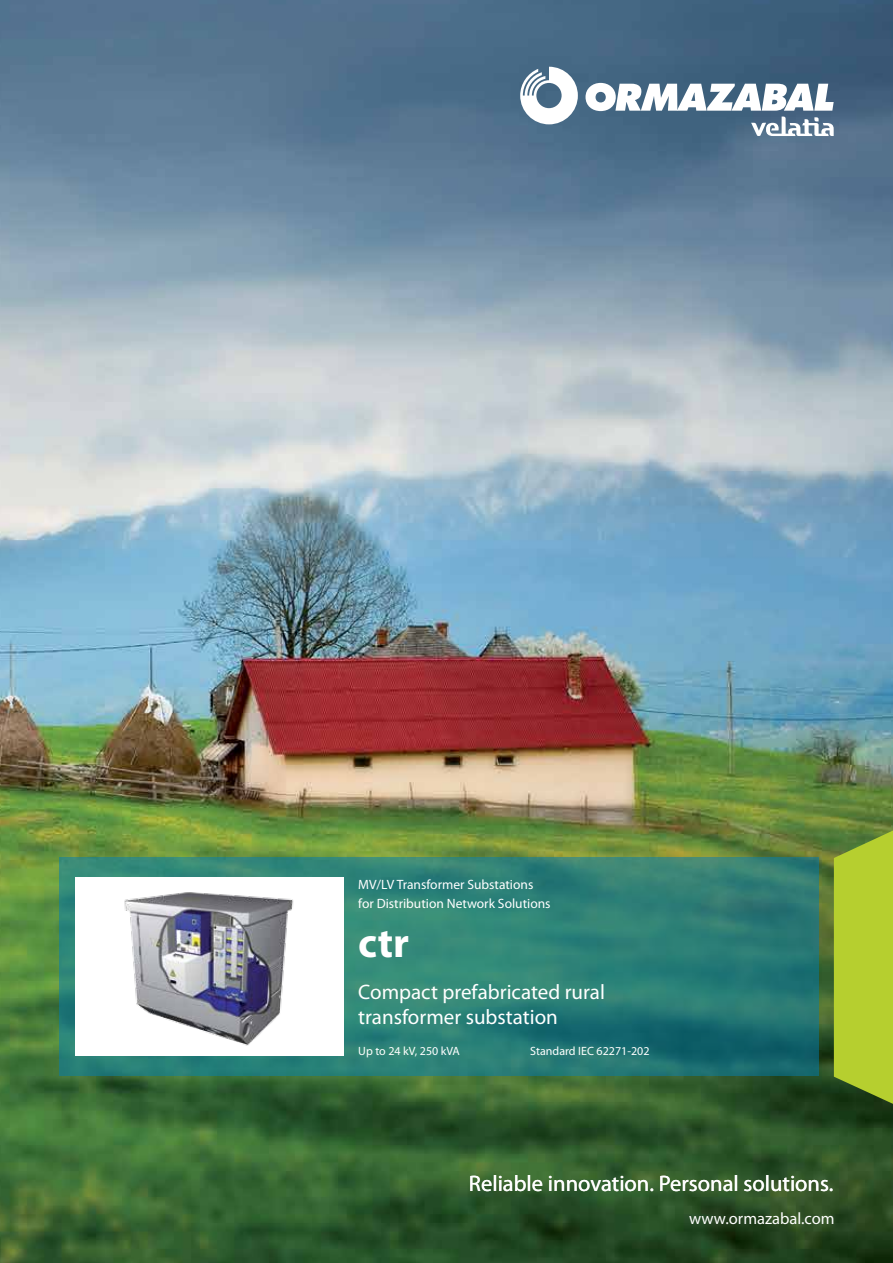
<style>
.page{position:relative;width:893px;height:1263px;background:#fff}
.page>*{position:absolute;margin:0;border:0;box-sizing:border-box;transform-origin:0 0}
.t1{font:700 42px "Myriad Pro";color:#fff}
.t2{font:22.5px "Myriad Pro";color:#fff}
.t3{font:21px/25.2px "Myriad Pro";color:#fff}
.t4{font:16.5px "Myriad Pro";color:#fff}
.t5{font:13.5px/19.5px "Myriad Pro";color:#fff}
.t6{font:12px "Myriad Pro";color:#fff}
</style>
<div class="page">
<img style="left:0;top:0;width:893px;height:1263px">
<svg style="left:751px;top:117px;width:83px;height:19px"></svg>
<svg style="left:520px;top:67px;width:58px;height:57px"></svg>
<svg style="left:585px;top:83px;width:249px;height:28px"></svg>
<svg style="left:60px;top:858px;width:759px;height:218px;background:#2c7e75"></svg>
<hr style="left:0;top:858px;width:1px;height:218px;background:#fff">
<svg style="left:834px;top:782px;width:59px;height:370px;background:#8eaa2d"></svg>
<div style="left:75px;top:878px;width:269px;height:178px;background:#fff"></div>
<img style="left:124px;top:892px;width:170px;height:154px">
<p class="t5" style="left:358px;top:874px;width:194px">MV/LV Transformer Substations for Distribution Network Solutions</p>
<h1 class="t1" style="left:358px;top:915px;width:52px">ctr</h1>
<h3 class="t3" style="left:358px;top:979px;width:248px">Compact prefabricated rural transformer substation</h3>
<p class="t6" style="left:358px;top:1044px;width:103px">Up to 24 kV, 250 kVA</p>
<p class="t6" style="left:530px;top:1044px;width:121px">Standard IEC 62271-202</p>
<h2 class="t2" style="left:469px;top:1170px;width:366px">Reliable innovation. Personal solutions.</h2>
<p class="t4" style="left:689px;top:1208px;width:147px">www.ormazabal.com</p>
</div>
